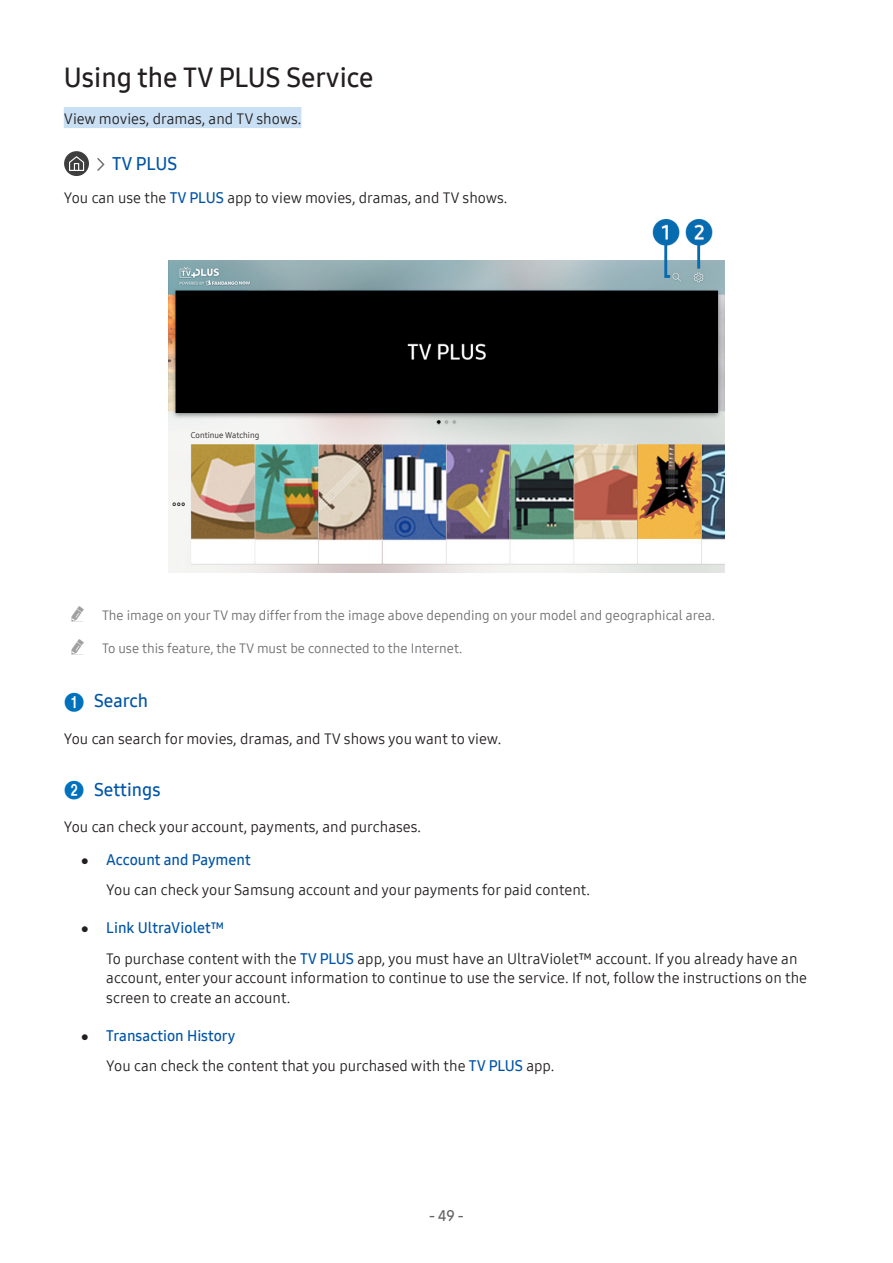
<style>
.page{position:relative;width:893px;height:1263px;background:#fff}
.page>*{position:absolute;margin:0;border:0;box-sizing:border-box;transform-origin:0 0}
.Heading1{font:27px "Samsung One 600";color:#231f20}
.Description-navi{font:18px "Samsung One 600";color:#0154a6}
.UnorderList_1-Child{font:15px/19.5px "Samsung One 400";color:#231f20}
.Description{font:15px "Samsung One 400";color:#231f20}
.t1{font:15px "Samsung One 600";color:#0154a6}
.Heading1-Info{font:15px "Samsung One 400";color:#231f20}
.t2{font:15px "Samsung One 600";color:#636366}
.t3{font:13.5px "Samsung One 400";color:#6c6d70}
.Description-Cell{font:8.25px "Samsung One 400";color:#231f20}
.s1{font-family:"Samsung One 600";color:#0154a6}
.s2{font-family:"Numberblackfilled";font-size:19.5px;color:#0071bc}
.s3{font-family:"Arial";font-size:13.5px;color:#231f20}
</style>
<div class="page">
<div style="left:64px;top:107px;width:237px;height:21px;background:#c9dff4"></div>
<div style="left:64px;top:151px;width:25px;height:25px;background:#3e3e3f;border-radius:50%"></div>
<svg style="left:69px;top:156px;width:15px;height:15px"></svg>
<svg style="left:97px;top:158px;width:8px;height:13px"></svg>
<img style="left:169px;top:220px;width:555px;height:353px">
<p class="Heading1" style="left:64px;top:59px;width:311px">Using the TV PLUS Service</p>
<p class="Heading1-Info" style="left:64px;top:108px;width:239px">View movies, dramas, and TV shows.</p>
<p class="Description-navi" style="left:112px;top:152px;width:66px">TV PLUS</p>
<p class="Description" style="left:64px;top:188px;width:445px">You can use the <span class="s1">TV PLUS</span> app to view movies, dramas, and TV shows.</p>
<p class="Description-Cell" style="left:191px;top:430px;width:70px">Continue Watching</p>
<p class="t3" style="left:102px;top:606px;width:614px">The image on your TV may differ from the image above depending on your model and geographical area.</p>
<p class="t3" style="left:102px;top:640px;width:362px">To use this feature, the TV must be connected to the Internet.</p>
<p class="Description-navi" style="left:64px;top:689px;width:86px"><span class="s2">1</span> Search</p>
<p class="Description" style="left:64px;top:729px;width:439px">You can search for movies, dramas, and TV shows you want to view.</p>
<p class="Description-navi" style="left:64px;top:777px;width:98px"><span class="s2">2</span> Settings</p>
<p class="Description" style="left:64px;top:817px;width:359px">You can check your account, payments, and purchases.</p>
<p class="t1" style="left:81px;top:849px;width:171px"><span class="s3">●</span> Account and Payment</p>
<p class="UnorderList_1-Child" style="left:106px;top:879px;width:485px">You can check your Samsung account and your payments for paid content.</p>
<p class="t1" style="left:81px;top:918px;width:145px"><span class="s3">●</span> Link UltraViolet™</p>
<p class="UnorderList_1-Child" style="left:106px;top:948px;width:702px">To purchase content with the <span class="s1">TV PLUS</span> app, you must have an UltraViolet™ account. If you already have an account, enter your account information to continue to use the service. If not, follow the instructions on the screen to create an account.</p>
<p class="t1" style="left:81px;top:1026px;width:156px"><span class="s3">●</span> Transaction History</p>
<p class="UnorderList_1-Child" style="left:106px;top:1056px;width:450px">You can check the content that you purchased with the <span class="s1">TV PLUS</span> app.</p>
<p class="t2" style="left:429px;top:1205px;width:36px">- 49 -</p>
</div>
